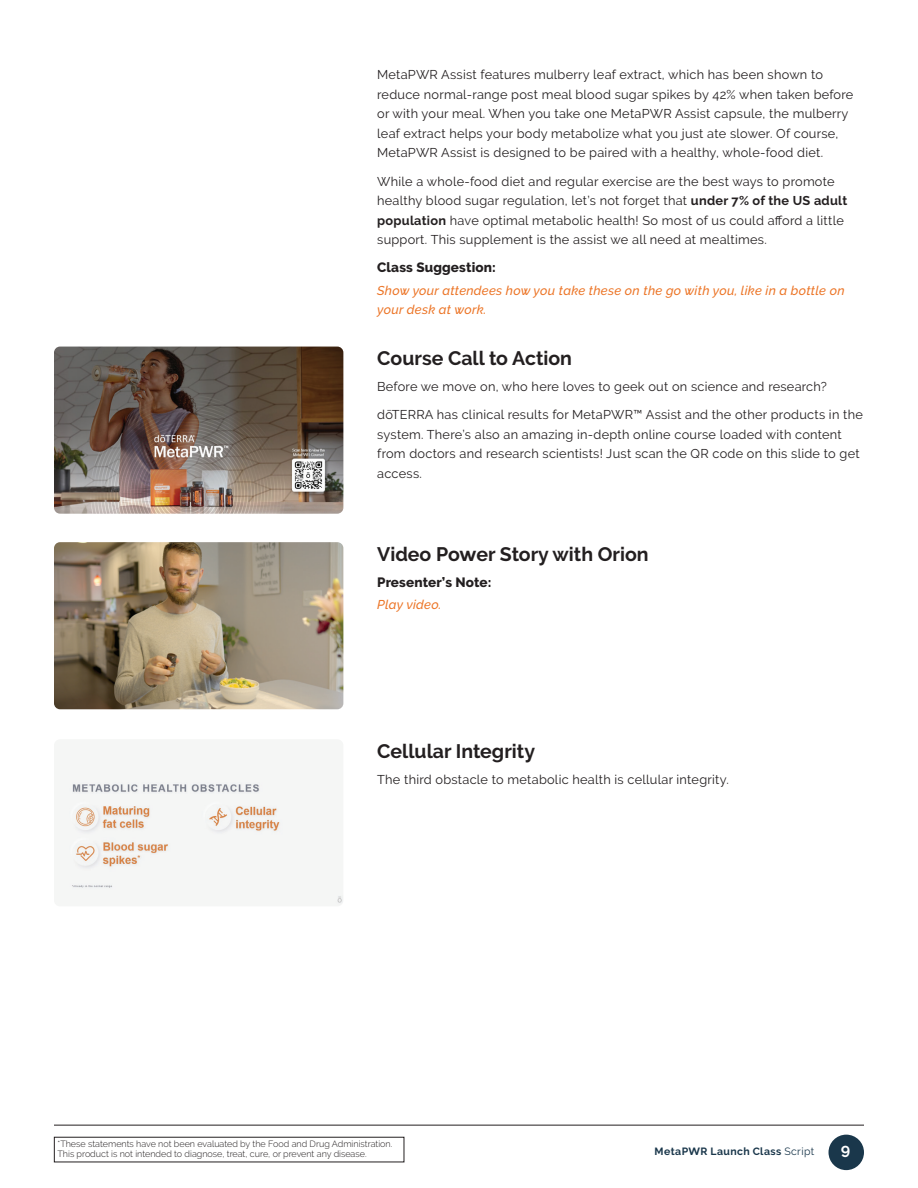
<style>
.page{position:relative;width:918px;height:1188px;background:#fff}
.page>*{position:absolute;margin:0;border:0;box-sizing:border-box;transform-origin:0 0}
.t1{font:700 19.5px "Raleway";color:#231f20}
.t2{font:700 15.75px "Raleway";color:#fff}
.t3{font:800 13.5px "Raleway";letter-spacing:.01em;color:#231f20}
.t4{font:12.75px/19.5px "Raleway";letter-spacing:.02em;color:#231f20}
.t5{font:italic 500 12.75px/19.5px "Raleway";letter-spacing:.02em;color:#ec7527}
.t6{font:700 10.5px "Raleway";letter-spacing:.04em;color:#1a374b}
.t7{font:300 9px/9.8px "Raleway";color:#231f20}
.s1{font-weight:700}
.s2{font-weight:400}
</style>
<div class="page">
<hr style="left:54px;top:1125px;width:810px;height:1px;background:#231f20">
<div style="left:829px;top:1135px;width:35px;height:35px;background:#1a374b;border-radius:50%"></div>
<img style="left:54px;top:347px;width:289px;height:167px">
<img style="left:54px;top:542px;width:289px;height:167px">
<img style="left:69px;top:782px;width:274px;height:123px">
<p class="t4" style="left:377px;top:65px;width:478px">MetaPWR Assist features mulberry leaf extract, which has been shown to reduce normal-range post meal blood sugar spikes by 42% when taken before or with your meal. When you take one MetaPWR Assist capsule, the mulberry leaf extract helps your body metabolize what you just ate slower. Of course, MetaPWR Assist is designed to be paired with a healthy, whole-food diet.</p>
<p class="t4" style="left:377px;top:171px;width:472px">While a whole-food diet and regular exercise are the best ways to promote healthy blood sugar regulation, let’s not forget that <span class="s1">under 7% of the US adult population</span> have optimal metabolic health! So most of us could afford a little support. This supplement is the assist we all need at mealtimes.</p>
<p class="t3" style="left:377px;top:260px;width:120px">Class Suggestion:</p>
<p class="t5" style="left:377px;top:281px;width:469px">Show your attendees how you take these on the go with you, like in a bottle on your desk at work.</p>
<h1 class="t1" style="left:377px;top:347px;width:196px">Course Call to Action</h1>
<p class="t4" style="left:377px;top:377px;width:451px">Before we move on, who here loves to geek out on science and research?</p>
<p class="t4" style="left:377px;top:405px;width:487px">dōTERRA has clinical results for MetaPWR™ Assist and the other products in the system. There’s also an amazing in-depth online course loaded with content from doctors and research scientists! Just scan the QR code on this slide to get access.</p>
<h1 class="t1" style="left:377px;top:543px;width:273px">Video Power Story with Orion</h1>
<p class="t3" style="left:377px;top:574px;width:116px">Presenter’s Note:</p>
<p class="t5" style="left:377px;top:595px;width:66px">Play video.</p>
<h1 class="t1" style="left:377px;top:740px;width:159px">Cellular Integrity</h1>
<p class="t4" style="left:377px;top:770px;width:353px">The third obstacle to metabolic health is cellular integrity.</p>
<p class="t7" style="left:58px;top:1139px;width:336px">*These statements have not been evaluated by the Food and Drug Administration.<br>This product is not intended to diagnose, treat, cure, or prevent any disease.</p>
<p class="t6" style="left:655px;top:1145px;width:161px">MetaPWR Launch Class <span class="s2">Script</span></p>
<p class="t2" style="left:841px;top:1143px;width:11px">9</p>
</div>
